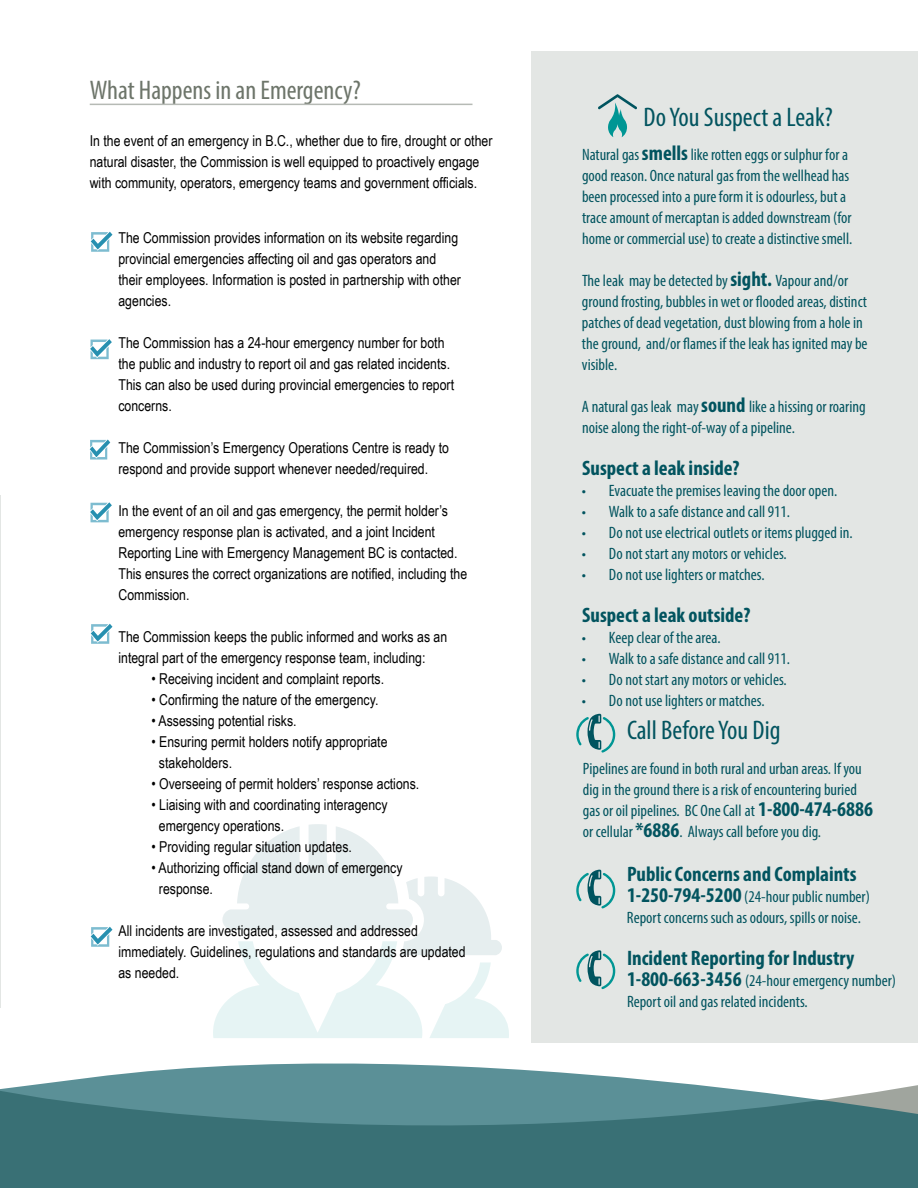
<style>
.page{position:relative;width:918px;height:1188px;background:#fff}
.page>*{position:absolute;margin:0;border:0;box-sizing:border-box;transform-origin:0 0}
.t1{font:condensed 27px "Myriad Pro";color:#02545f}
.t2{font:condensed 27px "Myriad Pro";color:#6d756a}
.t3{font:700 condensed 21px "Myriad Pro";color:#02545f}
.t4{font:condensed 16.5px/21px "Myriad Pro";color:#02545f}
.t5{font:15px/21px "Arial Narrow";color:#000}
.s1{font-weight:700;font-size:21px}
</style>
<div class="page">
<svg style="left:0;top:1063px;width:918px;height:125px;background:#59898e"></svg>
<hr style="left:0;top:495px;width:1px;height:513px;background:#c7cec9">
<svg style="left:213px;top:824px;width:296px;height:214px"></svg>
<div style="left:298px;top:872px;width:39px;height:41px;background:#e6eeef;border-radius:50%"></div>
<hr style="left:90px;top:104px;width:383px;height:1px;background:#b6bab5">
<div style="left:531px;top:51px;width:387px;height:991px;background:#e3e6e4"></div>
<svg style="left:576px;top:714px;width:39px;height:39px"></svg>
<svg style="left:598px;top:94px;width:39px;height:43px"></svg>
<svg style="left:576px;top:870px;width:39px;height:39px"></svg>
<svg style="left:576px;top:950px;width:39px;height:39px"></svg>
<svg style="left:90px;top:440px;width:20px;height:20px"></svg>
<svg style="left:91px;top:232px;width:21px;height:20px"></svg>
<svg style="left:90px;top:339px;width:22px;height:20px"></svg>
<svg style="left:90px;top:502px;width:22px;height:20px"></svg>
<svg style="left:91px;top:624px;width:21px;height:20px"></svg>
<svg style="left:91px;top:927px;width:21px;height:20px"></svg>
<h1 class="t2" style="left:90px;top:74px;width:273px">What Happens in an Emergency?</h1>
<p class="t5" style="left:90px;top:130px;width:404px">In the event of an emergency in B.C., whether due to fire, drought or other natural disaster, the Commission is well equipped to proactively engage with community, operators, emergency teams and government officials.</p>
<p class="t5" style="left:118px;top:226px;width:344px">The Commission provides information on its website regarding provincial emergencies affecting oil and gas operators and their employees. Information is posted in partnership with other agencies.</p>
<p class="t5" style="left:118px;top:331px;width:337px">The Commission has a 24-hour emergency number for both the public and industry to report oil and gas related incidents.<br>This can also be used during provincial emergencies to report concerns.</p>
<p class="t5" style="left:118px;top:436px;width:332px">The Commission’s Emergency Operations Centre is ready to respond and provide support whenever needed/required.</p>
<p class="t5" style="left:118px;top:499px;width:350px">In the event of an oil and gas emergency, the permit holder’s emergency response plan is activated, and a joint Incident Reporting Line with Emergency Management BC is contacted.<br>This ensures the correct organizations are notified, including the Commission.</p>
<p class="t5" style="left:118px;top:625px;width:330px">The Commission keeps the public informed and works as an integral part of the emergency response team, including:</p>
<p class="t5" style="left:151px;top:667px;width:234px">• Receiving incident and complaint reports.</p>
<p class="t5" style="left:151px;top:688px;width:229px">• Confirming the nature of the emergency.</p>
<p class="t5" style="left:151px;top:709px;width:147px">• Assessing potential risks.</p>
<p class="t5" style="left:159px;top:730px;width:230px;text-indent:-8px">• Ensuring permit holders notify appropriate stakeholders.</p>
<p class="t5" style="left:151px;top:772px;width:269px">• Overseeing of permit holders’ response actions.</p>
<p class="t5" style="left:159px;top:793px;width:230px;text-indent:-8px">• Liaising with and coordinating interagency emergency operations.</p>
<p class="t5" style="left:151px;top:835px;width:202px">• Providing regular situation updates.</p>
<p class="t5" style="left:159px;top:856px;width:245px;text-indent:-8px">• Authorizing official stand down of emergency response.</p>
<p class="t5" style="left:118px;top:919px;width:349px">All incidents are investigated, assessed and addressed immediately. Guidelines, regulations and standards are updated as needed.</p>
<h1 class="t1" style="left:644px;top:101px;width:191px">Do You Suspect a Leak?</h1>
<p class="t4" style="left:582px;top:144px;width:272px">Natural gas <span class="s1">smells</span> like rotten eggs or sulphur for a good reason. Once natural gas from the wellhead has been processed into a pure form it is odourless, but a trace amount of mercaptan is added downstream (for home or commercial use) to create a distinctive smell.</p>
<p class="t4" style="left:582px;top:270px;width:287px">The leak may be detected by <span class="s1">sight.</span> Vapour and/or ground frosting, bubbles in wet or flooded areas, distinct patches of dead vegetation, dust blowing from a hole in the ground, and/or flames if the leak has ignited may be visible.</p>
<p class="t4" style="left:582px;top:396px;width:285px">A natural gas leak may <span class="s1">sound</span> like a hissing or roaring noise along the right-of-way of a pipeline.</p>
<h2 class="t3" style="left:582px;top:455px;width:159px">Suspect a leak inside?</h2>
<p class="t4" style="left:582px;top:480px;width:257px">• Evacuate the premises leaving the door open.</p>
<p class="t4" style="left:582px;top:501px;width:210px">• Walk to a safe distance and call 911.</p>
<p class="t4" style="left:582px;top:522px;width:272px">• Do not use electrical outlets or items plugged in.</p>
<p class="t4" style="left:582px;top:543px;width:206px">• Do not start any motors or vehicles.</p>
<p class="t4" style="left:582px;top:564px;width:184px">• Do not use lighters or matches.</p>
<h2 class="t3" style="left:582px;top:602px;width:170px">Suspect a leak outside?</h2>
<p class="t4" style="left:582px;top:627px;width:140px">• Keep clear of the area.</p>
<p class="t4" style="left:582px;top:648px;width:210px">• Walk to a safe distance and call 911.</p>
<p class="t4" style="left:582px;top:669px;width:206px">• Do not start any motors or vehicles.</p>
<p class="t4" style="left:582px;top:690px;width:184px">• Do not use lighters or matches.</p>
<h1 class="t1" style="left:627px;top:714px;width:155px">Call Before You Dig</h1>
<p class="t4" style="left:583px;top:758px;width:292px">Pipelines are found in both rural and urban areas. If you dig in the ground there is a risk of encountering buried gas or oil pipelines. BC One Call at <span class="s1">1-800-474-6886 </span>or cellular <span class="s1">*6886</span>. Always call before you dig.</p>
<h2 class="t3" style="left:627px;top:861px;width:231px">Public Concerns and Complaints</h2>
<p class="t4" style="left:627px;top:886px;width:244px"><span class="s1">1-250-794-5200</span> (24-hour public number)<br>Report concerns such as odours, spills or noise.</p>
<h2 class="t3" style="left:627px;top:945px;width:229px">Incident Reporting for Industry</h2>
<p class="t4" style="left:627px;top:970px;width:271px"><span class="s1">1-800-663-3456</span> (24-hour emergency number)<br>Report oil and gas related incidents.</p>
</div>
